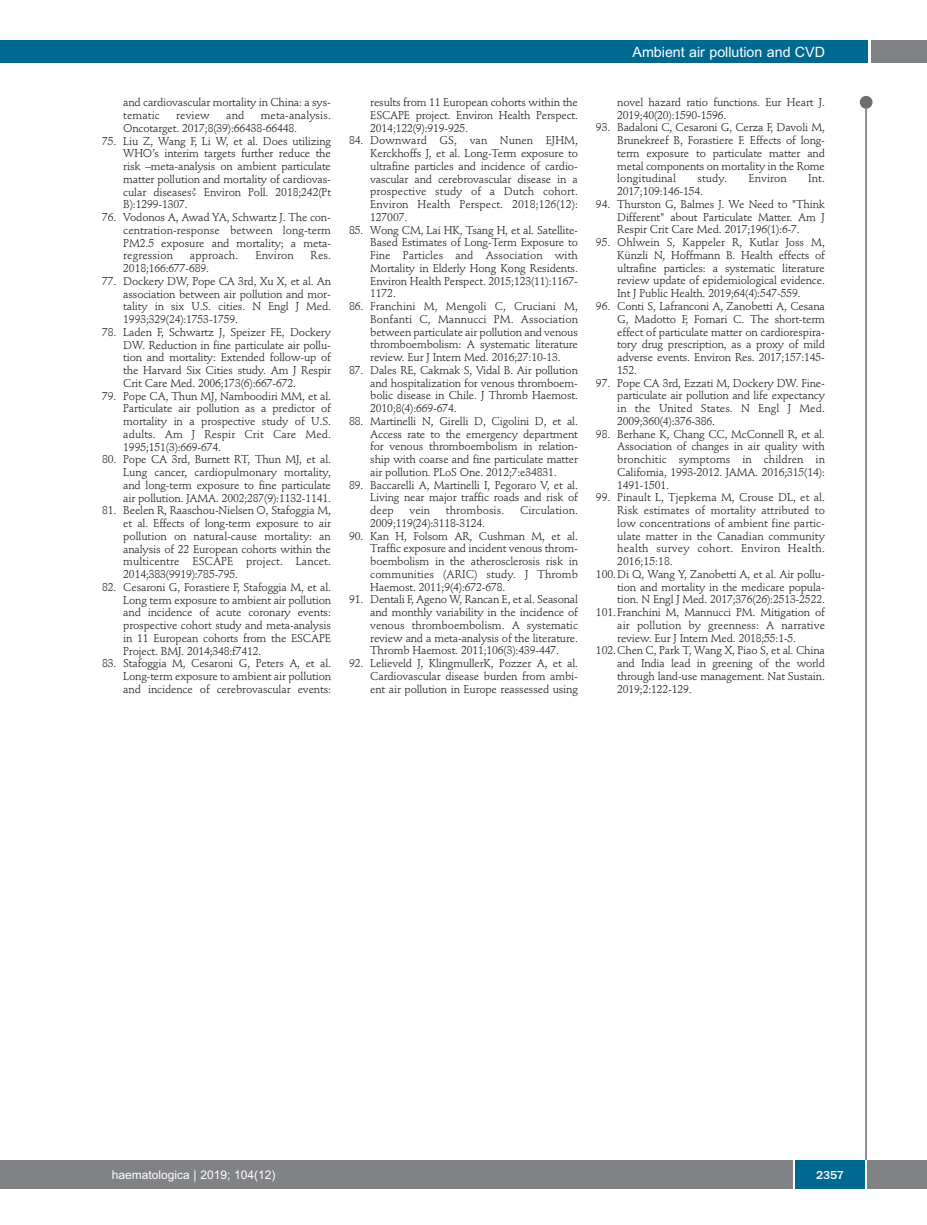
<style>
.page{position:relative;width:927px;height:1225px;background:#fff}
.page>*{position:absolute;margin:0;border:0;box-sizing:border-box;transform-origin:0 0}
.t1{font:14.25px "Arial";color:#fff}
.t2{font:12px "Arial";color:#fff}
.t3{font:500 12px "Franklin Gothic";color:#fff}
.t4{font:11.25px/12.8px "Stempel Schneidler";letter-spacing:-.015em;color:#231f20;text-align:justify}
.t5{font:11.25px "Stempel Schneidler";letter-spacing:.005em;color:#231f20}
.t6{font:11.25px "Stempel Schneidler";letter-spacing:.02em;color:#231f20}
</style>
<div class="page">
<div style="left:860px;top:96px;width:12px;height:13px;background:#6c6d70;border-radius:50%"></div>
<hr style="left:865px;top:98px;width:2px;height:1062px;background:#6c6d70">
<div style="left:871px;top:40px;width:56px;height:22px;background:#808285"></div>
<div style="left:18px;top:40px;width:849px;height:22px;background:#006991"></div>
<div style="left:17px;top:1160px;width:910px;height:28px;background:#808285"></div>
<div style="left:795px;top:1160px;width:70px;height:28px;background:#006991"></div>
<hr style="left:793px;top:1160px;width:2px;height:28px;background:#fff">
<hr style="left:865px;top:1160px;width:2px;height:28px;background:#fff">
<div style="left:0;top:40px;width:19px;height:22px;background:#006991"></div>
<div style="left:0;top:1160px;width:18px;height:28px;background:#808285"></div>
<p class="t4" style="left:123px;top:97px;width:209px">and cardiovascular mortality in China: a sys&shy;tematic</p>
<p class="t4" style="left:123px;top:110px;width:209px;text-indent:137px">meta-analysis.<br>Oncotarget. 2017;8(39):66438-66448.</p>
<p class="t4" style="left:123px;top:135px;width:209px;text-indent:-21px">75. Liu Z, Wang F, Li W, et al. Does utilizing WHO’s interim targets further reduce the risk –meta-analysis on ambient particulate matter pollution and mortality of cardiovas&shy;cular diseases? Environ Poll. 2018;242(Pt B):1299-1307.</p>
<p class="t4" style="left:123px;top:212px;width:209px;text-indent:-21px">76. Vodonos A, Awad YA, Schwartz J. The con&shy;centration-response between long-term PM2.5 exposure and mortality; a meta&shy;regression</p>
<p class="t4" style="left:176px;top:110px;width:35px">review</p>
<p class="t4" style="left:226px;top:110px;width:20px">and</p>
<p class="t5" style="left:190px;top:251px;width:50px">approach.</p>
<p class="t5" style="left:255px;top:251px;width:40px">Environ</p>
<p class="t4" style="left:311px;top:250px;width:22px">Res.</p>
<p class="t4" style="left:123px;top:263px;width:87px">2018;166:677-689.</p>
<p class="t4" style="left:123px;top:276px;width:209px;text-indent:-21px">77. Dockery DW, Pope CA 3rd, Xu X, et al. An association between air pollution and mor&shy;tality in six U.S. cities. N Engl J Med.<br>1993;329(24):1753-1759.</p>
<p class="t4" style="left:123px;top:327px;width:209px;text-indent:-21px">78. Laden F, Schwartz J, Speizer FE, Dockery DW. Reduction in fine particulate air pollu&shy;tion and mortality: Extended follow-up of the Harvard Six Cities study. Am J Respir Crit Care Med. 2006;173(6):667-672.</p>
<p class="t4" style="left:123px;top:390px;width:209px;text-indent:-21px">79. Pope CA, Thun MJ, Namboodiri MM, et al.<br>Particulate air pollution as a predictor of mortality in a prospective study of U.S. adults. Am J Respir Crit Care Med.<br>1995;151(3):669-674.</p>
<p class="t4" style="left:123px;top:454px;width:209px;text-indent:-21px">80. Pope CA 3rd, Burnett RT, Thun MJ, et al.<br>Lung cancer, cardiopulmonary mortality, and long-term exposure to fine particulate air pollution. JAMA. 2002;287(9):1132-1141.</p>
<p class="t4" style="left:123px;top:505px;width:209px;text-indent:-21px">81. Beelen R, Raaschou-Nielsen O, Stafoggia M, et al. Effects of long-term exposure to air pollution on natural-cause mortality: an analysis of 22 European cohorts within the multicentre ESCAPE project. Lancet.<br>2014;383(9919):785-795.</p>
<p class="t4" style="left:123px;top:582px;width:209px;text-indent:-21px">82. Cesaroni G, Forastiere F, Stafoggia M, et al.<br>Long term exposure to ambient air pollution and incidence of acute coronary events: prospective cohort study and meta-analysis in 11 European cohorts from the ESCAPE Project. BMJ. 2014;348:f7412.</p>
<p class="t4" style="left:123px;top:658px;width:209px;text-indent:-21px">83. Stafoggia M, Cesaroni G, Peters A, et al.<br>Long-term exposure to ambient air pollution and incidence of cerebrovascular events:</p>
<p class="t4" style="left:370px;top:97px;width:209px">results from 11 European cohorts within the ESCAPE project. Environ Health Perspect.<br>2014;122(9):919-925.</p>
<p class="t4" style="left:370px;top:135px;width:209px;text-indent:-21px">84. Downward GS, van Nunen EJHM, Kerckhoffs J, et al. Long-Term exposure to ultrafine particles and incidence of cardio&shy;vascular and cerebrovascular disease in a prospective study of a Dutch cohort.<br>Environ Health Perspect. 2018;126(12):<br>127007.</p>
<p class="t4" style="left:370px;top:224px;width:209px;text-indent:-21px">85. Wong CM, Lai HK, Tsang H, et al. Satellite-Based Estimates of Long-Term Exposure to Fine Particles and Association with Mortality in Elderly Hong Kong Residents.<br>Environ Health Perspect. 2015;123(11):1167- 1172.</p>
<p class="t4" style="left:370px;top:301px;width:209px;text-indent:-21px">86. Franchini M, Mengoli C, Cruciani M, Bonfanti C, Mannucci PM. Association between particulate air pollution and venous thromboembolism: A systematic literature review. Eur J Intern Med. 2016;27:10-13.</p>
<p class="t4" style="left:370px;top:365px;width:209px;text-indent:-21px">87. Dales RE, Cakmak S, Vidal B. Air pollution and hospitalization for venous thromboem&shy;bolic disease in Chile. J Thromb Haemost.<br>2010;8(4):669-674.</p>
<p class="t4" style="left:370px;top:416px;width:209px;text-indent:-21px">88. Martinelli N, Girelli D, Cigolini D, et al.<br>Access rate to the emergency department for venous thromboembolism in relation&shy;ship with coarse and fine particulate matter air pollution. PLoS One. 2012;7:e34831.</p>
<p class="t4" style="left:370px;top:479px;width:209px;text-indent:-21px">89. Baccarelli A, Martinelli I, Pegoraro V, et al.<br>Living near major traffic roads and risk of deep</p>
<p class="t4" style="left:409px;top:505px;width:22px">vein</p>
<p class="t5" style="left:446px;top:505px;width:60px">thrombosis.</p>
<p class="t5" style="left:520px;top:505px;width:59px">Circulation.</p>
<p class="t4" style="left:370px;top:518px;width:116px">2009;119(24):3118-3124.</p>
<p class="t4" style="left:370px;top:530px;width:209px;text-indent:-21px">90. Kan H, Folsom AR, Cushman M, et al.<br>Traffic exposure and incident venous throm&shy;boembolism in the atherosclerosis risk in communities (ARIC) study. J Thromb Haemost. 2011;9(4):672-678.</p>
<p class="t4" style="left:370px;top:594px;width:209px;text-indent:-21px">91. Dentali F, Ageno W, Rancan E, et al. Seasonal and monthly variability in the incidence of venous thromboembolism. A systematic review and a meta-analysis of the literature.<br>Thromb Haemost. 2011;106(3):439-447.</p>
<p class="t4" style="left:370px;top:658px;width:209px;text-indent:-21px">92. Lelieveld J, KlingmullerK, Pozzer A, et al.<br>Cardiovascular disease burden from ambi&shy;ent air pollution in Europe reassessed using</p>
<p class="t1" style="left:633px;top:44px;width:194px">Ambient air pollution and CVD</p>
<p class="t4" style="left:617px;top:97px;width:209px">novel hazard ratio functions. Eur Heart J.<br>2019;40(20):1590-1596.</p>
<p class="t4" style="left:617px;top:122px;width:209px;text-indent:-21px">93. Badaloni C, Cesaroni G, Cerza F, Davoli M, Brunekreef B, Forastiere F. Effects of long&shy;term exposure to particulate matter and metal components on mortality in the Rome longitudinal</p>
<p class="t4" style="left:697px;top:173px;width:31px">study.</p>
<p class="t5" style="left:748px;top:174px;width:40px">Environ</p>
<p class="t4" style="left:808px;top:173px;width:18px">Int.</p>
<p class="t4" style="left:617px;top:186px;width:87px">2017;109:146-154.</p>
<p class="t4" style="left:617px;top:199px;width:209px;text-indent:-21px">94. Thurston G, Balmes J. We Need to "Think Different" about Particulate Matter. Am J Respir Crit Care Med. 2017;196(1):6-7.</p>
<p class="t4" style="left:617px;top:237px;width:209px;text-indent:-21px">95. Ohlwein S, Kappeler R, Kutlar Joss M, Künzli N, Hoffmann B. Health effects of ultrafine particles: a systematic literature review update of epidemiological evidence.<br>Int J Public Health. 2019;64(4):547-559.</p>
<p class="t4" style="left:617px;top:301px;width:209px;text-indent:-21px">96. Conti S, Lafranconi A, Zanobetti A, Cesana G, Madotto F, Fornari C. The short-term effect of particulate matter on cardiorespira&shy;tory drug prescription, as a proxy of mild adverse events. Environ Res. 2017;157:145- 152.</p>
<p class="t4" style="left:617px;top:377px;width:209px;text-indent:-21px">97. Pope CA 3rd, Ezzati M, Dockery DW. Fine&shy;particulate air pollution and life expectancy in the United States. N Engl J Med.<br>2009;360(4):376-386.</p>
<p class="t4" style="left:617px;top:428px;width:209px;text-indent:-21px">98. Berhane K, Chang CC, McConnell R, et al.<br>Association of changes in air quality with bronchitic symptoms in children in California, 1993-2012. JAMA. 2016;315(14):<br>1491-1501.</p>
<p class="t4" style="left:596px;top:492px;width:230px">99. Pinault L, Tjepkema M, Crouse DL, et al.</p>
<p class="t4" style="left:617px;top:505px;width:209px">Risk estimates of mortality attributed to</p>
<p class="t4" style="left:617px;top:517px;width:209px">low concentrations of ambient fine partic-</p>
<p class="t4" style="left:617px;top:530px;width:209px">ulate matter in the Canadian community</p>
<p class="t6" style="left:617px;top:544px;width:209px">health survey cohort. Environ Health.</p>
<p class="t4" style="left:617px;top:556px;width:57px">2016;15:18.</p>
<p class="t4" style="left:596px;top:568px;width:230px">100.Di Q, Wang Y, Zanobetti A, et al. Air pollu-</p>
<p class="t4" style="left:617px;top:581px;width:209px">tion and mortality in the medicare popula-</p>
<p class="t4" style="left:617px;top:594px;width:209px">tion. N Engl J Med. 2017;376(26):2513-2522.</p>
<p class="t4" style="left:596px;top:607px;width:230px">101.Franchini M, Mannucci PM. Mitigation of</p>
<p class="t5" style="left:617px;top:620px;width:209px">air pollution by greenness: A narrative</p>
<p class="t4" style="left:617px;top:632px;width:180px">review. Eur J Intern Med. 2018;55:1-5.</p>
<p class="t4" style="left:596px;top:645px;width:230px">102.Chen C, Park T, Wang X, Piao S, et al. China</p>
<p class="t4" style="left:617px;top:658px;width:209px">and India lead in greening of the world</p>
<p class="t4" style="left:617px;top:670px;width:209px">through land-use management. Nat Sustain.</p>
<p class="t4" style="left:617px;top:683px;width:76px">2019;2:122-129.</p>
<p class="t2" style="left:112px;top:1167px;width:165px">haematologica | 2019; 104(12)</p>
<p class="t3" style="left:816px;top:1167px;width:29px">2357</p>
</div>
